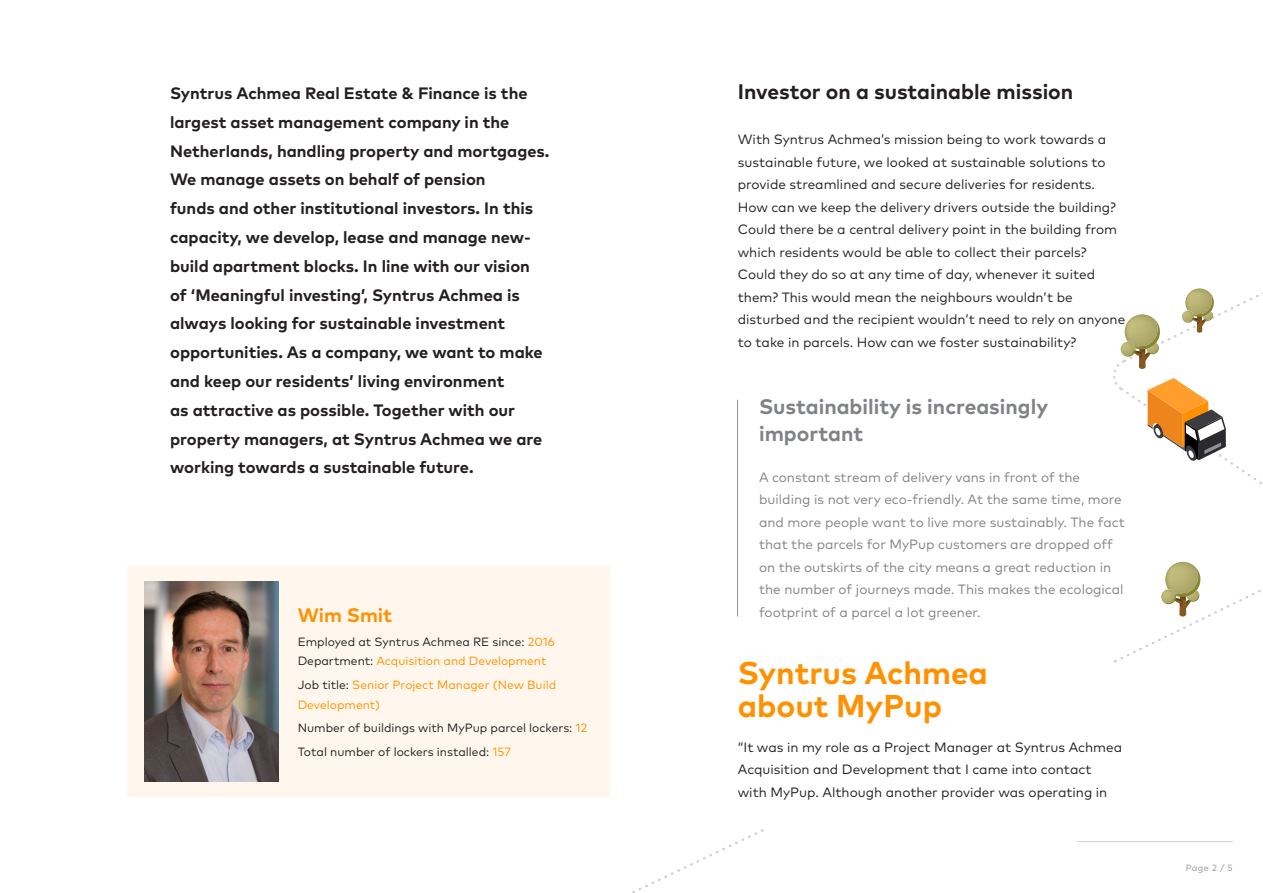
<style>
.page{position:relative;width:1263px;height:893px;background:#fff}
.page>*{position:absolute;margin:0;border:0;box-sizing:border-box;transform-origin:0 0}
.t1{font:700 31.5px/33px "Mark Pro";color:#ff9100}
.Inzet_h3{font:700 21px/27px "Mark Pro";color:#808285}
.t2{font:700 21px "Mark Pro";color:#231f20}
.t3{font:700 19.5px "Mark Pro";color:#ff9100}
.t4{font:700 16.5px/28.8px "Mark Pro";color:#231f20}
.t5{font:13.5px/22.5px "Mark Pro";color:#231f20}
.t6{font:13.5px/22.5px "Mark Pro";color:#808285}
.t7{font:12px/19.5px "Mark Pro";color:#231f20}
.t8{font:12px/19.5px "Mark Pro";color:#ff9100}
.t9{font:9px "Mark Pro";color:#939598}
.s1{color:#ff9100}
.s2{color:#231f20}
</style>
<div class="page">
<hr style="left:1077px;top:841px;width:156px;height:1px;background:#d1d2d4">
<div style="left:128px;top:566px;width:482px;height:230px;background:#fff7ed"></div>
<img style="left:145px;top:581px;width:133px;height:200px">
<hr style="left:737px;top:400px;width:1px;height:217px;background:#939598">
<svg style="left:632px;top:829px;width:132px;height:64px"></svg>
<svg style="left:1120px;top:561px;width:141px;height:99px"></svg>
<img style="left:1162px;top:595px;width:14px;height:9px">
<svg style="left:1113px;top:288px;width:150px;height:196px"></svg>
<p class="t4" style="left:170px;top:77px;width:381px">Syntrus Achmea Real Estate &amp; Finance is the largest asset management company in the Netherlands, handling property and mortgages.<br>We manage assets on behalf of pension<br>funds and other institutional investors. In this capacity, we develop, lease and manage new&shy;build apartment blocks. In line with our vision of ‘Meaningful investing’, Syntrus Achmea is always looking for sustainable investment opportunities. As a company, we want to make and keep our residents’ living environment<br>as attractive as possible. Together with our property managers, at Syntrus Achmea we are working towards a sustainable future.</p>
<p class="t2" style="left:738px;top:76px;width:337px">Investor on a sustainable mission</p>
<p class="t5" style="left:738px;top:127px;width:389px">With Syntrus Achmea’s mission being to work towards a sustainable future, we looked at sustainable solutions to provide streamlined and secure deliveries for residents.<br>How can we keep the delivery drivers outside the building?<br>Could there be a central delivery point in the building from which residents would be able to collect their parcels?<br>Could they do so at any time of day, whenever it suited them? This would mean the neighbours wouldn’t be disturbed and the recipient wouldn’t need to rely on anyone to take in parcels. How can we foster sustainability?</p>
<p class="Inzet_h3" style="left:759px;top:391px;width:291px">Sustainability is increasingly important</p>
<p class="t6" style="left:759px;top:464px;width:367px">A constant stream of delivery vans in front of the building is not very eco-friendly. At the same time, more and more people want to live more sustainably. The fact that the parcels for MyPup customers are dropped off on the outskirts of the city means a great reduction in the number of journeys made. This makes the ecological footprint of a parcel a lot greener.</p>
<p class="t3" style="left:298px;top:600px;width:96px">Wim Smit</p>
<p class="t7" style="left:298px;top:631px;width:259px">Employed at Syntrus Achmea RE since: <span class="s1">2016<br></span>Department: <span class="s1">Acquisition and Development</span></p>
<p class="t8" style="left:298px;top:674px;width:260px"><span class="s2">Job title:</span> Senior Project Manager (New Build<br>Development)</p>
<p class="t7" style="left:298px;top:717px;width:291px">Number of buildings with MyPup parcel lockers: <span class="s1">12</span></p>
<p class="t7" style="left:298px;top:741px;width:215px">Total number of lockers installed: <span class="s1">157</span></p>
<p class="t1" style="left:738px;top:654px;width:252px">Syntrus Achmea about MyPup</p>
<p class="t5" style="left:738px;top:734px;width:386px">“It was in my role as a Project Manager at Syntrus Achmea<br>Acquisition and Development that I came into contact with MyPup. Although another provider was operating in</p>
<p class="t9" style="left:1186px;top:861px;width:49px">Page 2 / 5</p>
</div>
